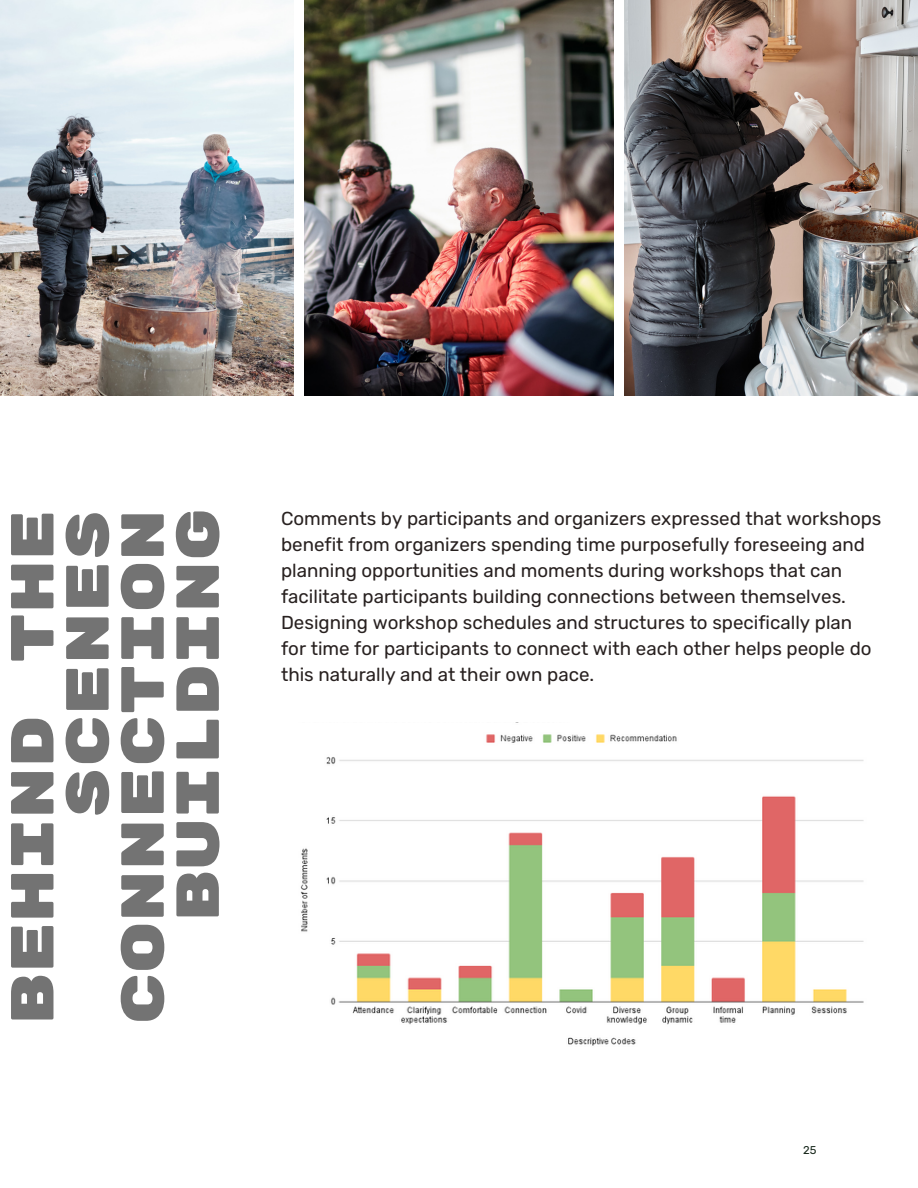
<style>
.page{position:relative;width:918px;height:1188px;background:#fff}
.page>*{position:absolute;margin:0;border:0;box-sizing:border-box;transform-origin:0 0}
.t1{font:60.6px/55.2px "Rubik Mono One";color:#737373;text-align:right}
.t2{font:18.75px/25.8px "Rubik";color:#282120}
.t3{font:11.25px "Rubik";color:#19291d}
</style>
<div class="page">
<img style="left:0;top:0;width:294px;height:396px">
<img style="left:305px;top:0;width:308px;height:396px">
<img style="left:624px;top:0;width:294px;height:396px">
<img style="left:300px;top:722px;width:564px;height:324px">
<p class="t1" style="left:7px;top:1025px;width:517px;rotate:-90deg">BEHIND THE<br>SCENES<br>Connection<br>Building</p>
<p class="t2" style="left:281px;top:506px;width:602px">Comments by participants and organizers expressed that workshops benefit from organizers spending time purposefully foreseeing and planning opportunities and moments during workshops that can facilitate participants building connections between themselves.<br>Designing workshop schedules and structures to specifically plan for time for participants to connect with each other helps people do this naturally and at their own pace.</p>
<p class="t3" style="left:803px;top:1143px;width:15px">25</p>
</div>
